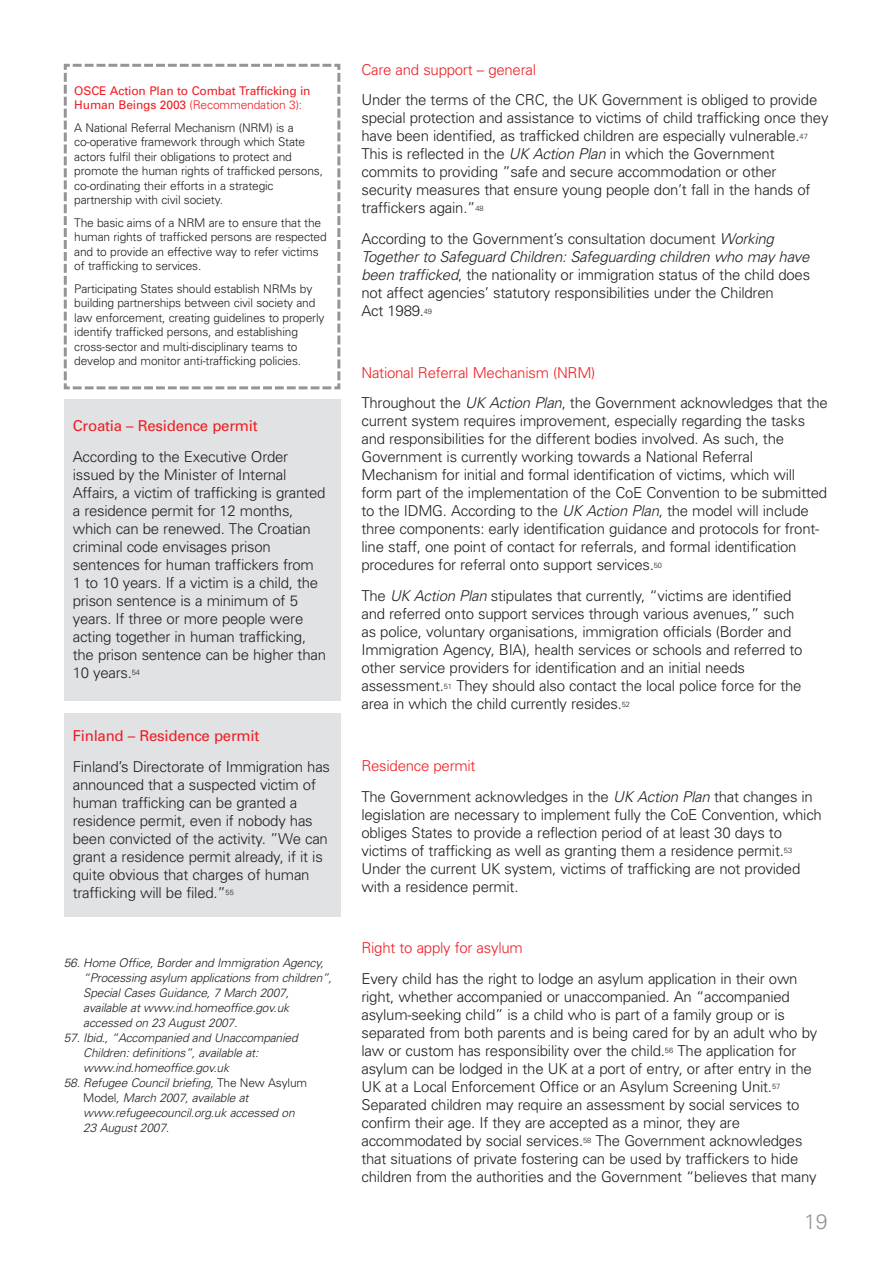
<style>
.page{position:relative;width:893px;height:1263px;background:#fff}
.page>*{position:absolute;margin:0;border:0;box-sizing:border-box;transform-origin:0 0}
.t1{font:300 21px "Univers";color:#939598}
.t2{font:300 15px/18px "Univers";letter-spacing:-.015em;color:#231f20}
.t3{font:15px "Univers";letter-spacing:-.015em;color:#ee1e24}
.t4{font:300 15px "Univers";letter-spacing:-.015em;color:#ee1e24}
.t5{font:300 12px/14.4px "Univers";letter-spacing:-.015em;color:#231f20}
.t6{font:italic 300 12px/15px "Univers";letter-spacing:-.015em;color:#231f20}
.t7{font:12px/14.4px "Univers";letter-spacing:-.01em;color:#ee1e24}
.s1{font-weight:300}
.s2{font-style:normal}
.s3{font-style:italic}
.s4{color:#ee1e24}
</style>
<div class="page">
<div style="left:64px;top:399px;width:276px;height:302px;background:#e1e2e4"></div>
<div style="left:64px;top:713px;width:276px;height:204px;background:#e1e2e4"></div>
<svg style="left:63px;top:63px;width:278px;height:327px"></svg>
<p class="t7" style="left:74px;top:84px;width:238px">OSCE Action Plan to Combat Trafficking in<br>Human Beings 2003 <span class="s1">(Recommendation 3):</span></p>
<p class="t5" style="left:74px;top:122px;width:250px">A National Referral Mechanism (NRM) is a co-operative framework through which State actors fulfil their obligations to protect and promote the human rights of trafficked persons, co-ordinating their efforts in a strategic partnership with civil society.</p>
<p class="t5" style="left:74px;top:216px;width:254px">The basic aims of a NRM are to ensure that the human rights of trafficked persons are respected and to provide an effective way to refer victims of trafficking to services.</p>
<p class="t5" style="left:74px;top:283px;width:252px">Participating States should establish NRMs by building partnerships between civil society and law enforcement, creating guidelines to properly identify trafficked persons, and establishing cross-sector and multi-disciplinary teams to develop and monitor anti-trafficking policies.</p>
<p class="t3" style="left:73px;top:420px;width:186px">Croatia – Residence permit</p>
<p class="t2" style="left:73px;top:449px;width:255px">According to the Executive Order issued by the Minister of Internal Affairs, a victim of trafficking is granted a residence permit for 12 months, which can be renewed. The Croatian criminal code envisages prison sentences for human traffickers from 1 to 10 years. If a victim is a child, the prison sentence is a minimum of 5 years. If three or more people were acting together in human trafficking, the prison sentence can be higher than 10 years.<sup>54</sup></p>
<p class="t3" style="left:73px;top:730px;width:188px">Finland – Residence permit</p>
<p class="t2" style="left:73px;top:759px;width:259px">Finland’s Directorate of Immigration has announced that a suspected victim of human trafficking can be granted a residence permit, even if nobody has been convicted of the activity. ”We can grant a residence permit already, if it is quite obvious that charges of human trafficking will be filed.”<sup>55</sup></p>
<p class="t6" style="left:83px;top:957px;width:250px;text-indent:-20px">56. Home Office, Border and Immigration Agency, “Processing asylum applications from children”, Special Cases Guidance, 7 March 2007, available at www.ind.homeoffice.gov.uk accessed on 23 August 2007.</p>
<p class="t6" style="left:83px;top:1032px;width:216px;text-indent:-20px">57. Ibid., “Accompanied and Unaccompanied<br>Children: definitions”, available at: www.ind.homeoffice.gov.uk</p>
<p class="t6" style="left:83px;top:1077px;width:225px;text-indent:-19px">58. Refugee Council briefing, <span class="s2">The New Asylum Model</span>, March 2007, available at www.refugeecouncil.org.uk accessed on 23 August 2007.</p>
<p class="t4" style="left:361px;top:64px;width:176px">Care and support – general</p>
<p class="t2" style="left:361px;top:92px;width:469px">Under the terms of the CRC, the UK Government is obliged to provide special protection and assistance to victims of child trafficking once they have been identified, as trafficked children are especially vulnerable.<sup>47<br></sup>This is reflected in the <span class="s3">UK Action Plan</span> in which the Government commits to providing ”safe and secure accommodation or other security measures that ensure young people don’t fall in the hands of traffickers again.”<sup>48</sup></p>
<p class="t2" style="left:361px;top:231px;width:450px">According to the Government’s consultation document <span class="s3">Working Together to Safeguard Children: Safeguarding children who may have been trafficked</span>, the nationality or immigration status of the child does not affect agencies’ statutory responsibilities under the Children<br>Act 1989.<sup>49</sup></p>
<p class="t2" style="left:361px;top:358px;width:468px;line-height:30.8px"><span class="s4">National Referral Mechanism (NRM)<br></span>Throughout the <span class="s3">UK Action Plan</span>, the Government acknowledges that the</p>
<p class="t2" style="left:361px;top:413px;width:467px">current system requires improvement, especially regarding the tasks and responsibilities for the different bodies involved. As such, the Government is currently working towards a National Referral Mechanism for initial and formal identification of victims, which will form part of the implementation of the CoE Convention to be submitted to the IDMG. According to the <span class="s3">UK Action Plan</span>, the model will include three components: early identification guidance and protocols for front&shy;line staff, one point of contact for referrals, and formal identification procedures for referral onto support services.<sup>50</sup></p>
<p class="t2" style="left:361px;top:588px;width:443px">The <span class="s3">UK Action Plan</span> stipulates that currently, “victims are identified and referred onto support services through various avenues,” such as police, voluntary organisations, immigration officials (Border and Immigration Agency, BIA), health services or schools and referred to other service providers for identification and an initial needs assessment.<sup>51</sup> They should also contact the local police force for the area in which the child currently resides.<sup>52</sup></p>
<p class="t2" style="left:361px;top:751px;width:453px;line-height:30.8px"><span class="s4">Residence permit<br></span>The Government acknowledges in the <span class="s3">UK Action Plan</span> that changes in</p>
<p class="t2" style="left:361px;top:806px;width:462px">legislation are necessary to implement fully the CoE Convention, which obliges States to provide a reflection period of at least 30 days to victims of trafficking as well as granting them a residence permit.<sup>53<br></sup>Under the current UK system, victims of trafficking are not provided with a residence permit.</p>
<p class="t4" style="left:361px;top:942px;width:163px">Right to apply for asylum</p>
<p class="t2" style="left:361px;top:971px;width:457px">Every child has the right to lodge an asylum application in their own right, whether accompanied or unaccompanied. An “accompanied asylum-seeking child” is a child who is part of a family group or is separated from both parents and is being cared for by an adult who by law or custom has responsibility over the child.<sup>56</sup> The application for asylum can be lodged in the UK at a port of entry, or after entry in the UK at a Local Enforcement Office or an Asylum Screening Unit.<sup>57<br></sup>Separated children may require an assessment by social services to confirm their age. If they are accepted as a minor, they are accommodated by social services.<sup>58</sup> The Government acknowledges that situations of private fostering can be used by traffickers to hide children from the authorities and the Government “believes that many</p>
<h1 class="t1" style="left:804px;top:1213px;width:25px">19</h1>
</div>
